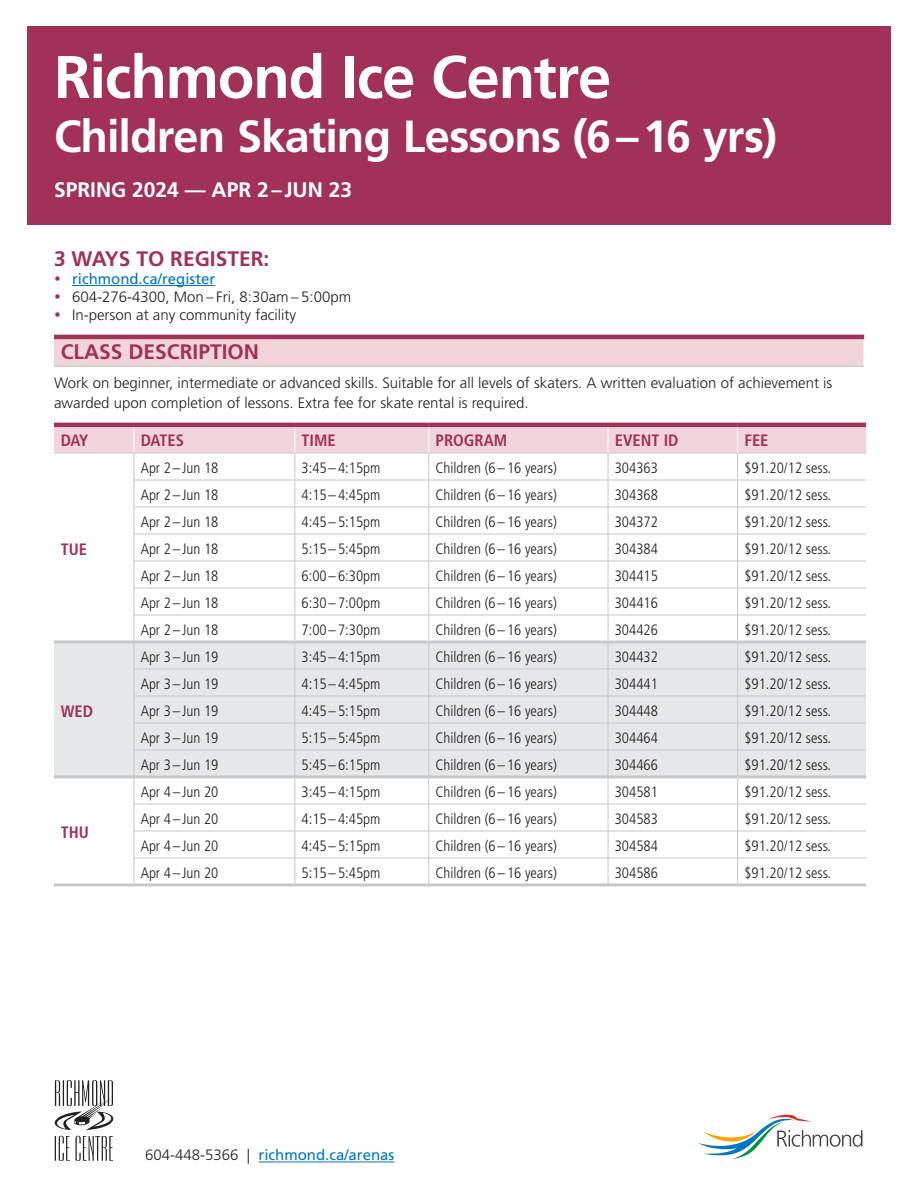
<style>
.page{position:relative;width:918px;height:1188px;background:#fff}
.page>*{position:absolute;margin:0;border:0;box-sizing:border-box;transform-origin:0 0}
.Headline_1{font:700 60px "Frutiger LT Std";letter-spacing:-.02em;color:#fff}
.Headline_1-2{font:700 45px "Frutiger LT Std";letter-spacing:-.02em;color:#fff}
.Subhead_1_no_line_above{font:700 21px "Frutiger LT Std";color:#a13158}
.Subhead_1_no_line_above-2{font:700 21px "Frutiger LT Std";color:#fff}
.Day{font:700 condensed 16.5px "Frutiger LT Std";color:#a13158}
.Table_Body_Text{font:300 condensed 15px "Frutiger LT Std";color:#231f20}
.Body_text{font:300 15px/19.5px "Frutiger LT Std";color:#231f20}
.Body_text-2{font:15px "Frutiger LT Std";color:#0076c8}
.s1{font-weight:300;color:#231f20}
</style>
<div class="page">
<div style="left:27px;top:26px;width:864px;height:198px;background:#a13158"></div>
<hr style="left:72px;top:285px;width:143px;height:1px;background:#0076c8">
<div style="left:54px;top:337px;width:810px;height:29px;background:#f1d5db"></div>
<hr style="left:54px;top:335px;width:810px;height:4px;background:#a13158">
<hr style="left:54px;top:366px;width:810px;height:1px;background:#c7c8ca">
<hr style="left:54px;top:883px;width:80px;height:3px;background:#c7c8ca">
<hr style="left:134px;top:883px;width:161px;height:3px;background:#c7c8ca">
<hr style="left:295px;top:883px;width:134px;height:3px;background:#c7c8ca">
<hr style="left:429px;top:883px;width:179px;height:3px;background:#c7c8ca">
<hr style="left:608px;top:883px;width:130px;height:3px;background:#c7c8ca">
<hr style="left:738px;top:883px;width:128px;height:3px;background:#c7c8ca">
<hr style="left:54px;top:423px;width:80px;height:4px;background:#a13158">
<hr style="left:134px;top:423px;width:161px;height:4px;background:#a13158">
<hr style="left:295px;top:423px;width:134px;height:4px;background:#a13158">
<hr style="left:429px;top:423px;width:179px;height:4px;background:#a13158">
<hr style="left:608px;top:423px;width:130px;height:4px;background:#a13158">
<hr style="left:738px;top:423px;width:128px;height:4px;background:#a13158">
<svg style="left:54px;top:425px;width:812px;height:458px"></svg>
<svg style="left:699px;top:1114px;width:163px;height:45px"></svg>
<svg style="left:55px;top:1136px;width:58px;height:25px"></svg>
<svg style="left:54px;top:1080px;width:60px;height:50px"></svg>
<hr style="left:259px;top:1162px;width:135px;height:1px;background:#0076c8">
<p class="Headline_1" style="left:54px;top:42px;width:559px">Richmond Ice Centre</p>
<p class="Headline_1-2" style="left:54px;top:110px;width:724px">Children Skating Lessons (6–16 yrs)</p>
<p class="Subhead_1_no_line_above-2" style="left:54px;top:178px;width:300px">SPRING 2024 — APR 2– JUN 23</p>
<p class="Subhead_1_no_line_above" style="left:54px;top:246px;width:217px">3 WAYS TO REGISTER:</p>
<p class="Body_text-2" style="left:72px;top:270px;width:145px">richmond.ca/register</p>
<p class="Body_text" style="left:72px;top:287px;width:281px">604-276-4300, Mon – Fri, 8:30am – 5:00pm</p>
<p class="Body_text" style="left:72px;top:305px;width:226px">In-person at any community facility</p>
<p class="Subhead_1_no_line_above" style="left:61px;top:340px;width:200px">CLASS DESCRIPTION</p>
<p class="Body_text" style="left:54px;top:374px;width:780px">Work on beginner, intermediate or advanced skills. Suitable for all levels of skaters. A written evaluation of achievement is awarded upon completion of lessons. Extra fee for skate rental is required.</p>
<p class="Day" style="left:61px;top:431px;width:29px">DAY</p>
<p class="Day" style="left:141px;top:431px;width:45px">DATES</p>
<p class="Day" style="left:302px;top:431px;width:36px">TIME</p>
<p class="Day" style="left:436px;top:431px;width:73px">PROGRAM</p>
<p class="Day" style="left:615px;top:431px;width:65px">EVENT ID</p>
<p class="Day" style="left:744px;top:431px;width:26px">FEE</p>
<p class="Day" style="left:61px;top:539px;width:28px">TUE</p>
<p class="Day" style="left:61px;top:701px;width:34px">WED</p>
<p class="Day" style="left:61px;top:823px;width:30px">THU</p>
<p class="Table_Body_Text" style="left:141px;top:460px;width:79px">Apr 2–Jun 18</p>
<p class="Table_Body_Text" style="left:302px;top:460px;width:80px">3:45 –4:15pm</p>
<p class="Table_Body_Text" style="left:436px;top:460px;width:123px">Children (6 –16 years)</p>
<p class="Table_Body_Text" style="left:615px;top:460px;width:45px">304363</p>
<p class="Table_Body_Text" style="left:744px;top:460px;width:88px">$91.20/12 sess.</p>
<p class="Table_Body_Text" style="left:141px;top:487px;width:79px">Apr 2–Jun 18</p>
<p class="Table_Body_Text" style="left:302px;top:487px;width:80px">4:15 –4:45pm</p>
<p class="Table_Body_Text" style="left:436px;top:487px;width:123px">Children (6 –16 years)</p>
<p class="Table_Body_Text" style="left:615px;top:487px;width:45px">304368</p>
<p class="Table_Body_Text" style="left:744px;top:487px;width:88px">$91.20/12 sess.</p>
<p class="Table_Body_Text" style="left:141px;top:514px;width:79px">Apr 2–Jun 18</p>
<p class="Table_Body_Text" style="left:302px;top:514px;width:80px">4:45 –5:15pm</p>
<p class="Table_Body_Text" style="left:436px;top:514px;width:123px">Children (6 –16 years)</p>
<p class="Table_Body_Text" style="left:615px;top:514px;width:45px">304372</p>
<p class="Table_Body_Text" style="left:744px;top:514px;width:88px">$91.20/12 sess.</p>
<p class="Table_Body_Text" style="left:141px;top:541px;width:79px">Apr 2–Jun 18</p>
<p class="Table_Body_Text" style="left:302px;top:541px;width:80px">5:15 –5:45pm</p>
<p class="Table_Body_Text" style="left:436px;top:541px;width:123px">Children (6 –16 years)</p>
<p class="Table_Body_Text" style="left:615px;top:541px;width:45px">304384</p>
<p class="Table_Body_Text" style="left:744px;top:541px;width:88px">$91.20/12 sess.</p>
<p class="Table_Body_Text" style="left:141px;top:568px;width:79px">Apr 2–Jun 18</p>
<p class="Table_Body_Text" style="left:302px;top:568px;width:80px">6:00 –6:30pm</p>
<p class="Table_Body_Text" style="left:436px;top:568px;width:123px">Children (6 –16 years)</p>
<p class="Table_Body_Text" style="left:615px;top:568px;width:45px">304415</p>
<p class="Table_Body_Text" style="left:744px;top:568px;width:88px">$91.20/12 sess.</p>
<p class="Table_Body_Text" style="left:141px;top:595px;width:79px">Apr 2–Jun 18</p>
<p class="Table_Body_Text" style="left:302px;top:595px;width:80px">6:30 –7:00pm</p>
<p class="Table_Body_Text" style="left:436px;top:595px;width:123px">Children (6 –16 years)</p>
<p class="Table_Body_Text" style="left:615px;top:595px;width:45px">304416</p>
<p class="Table_Body_Text" style="left:744px;top:595px;width:88px">$91.20/12 sess.</p>
<p class="Table_Body_Text" style="left:141px;top:622px;width:79px">Apr 2–Jun 18</p>
<p class="Table_Body_Text" style="left:302px;top:622px;width:80px">7:00 –7:30pm</p>
<p class="Table_Body_Text" style="left:436px;top:622px;width:123px">Children (6 –16 years)</p>
<p class="Table_Body_Text" style="left:615px;top:622px;width:45px">304426</p>
<p class="Table_Body_Text" style="left:744px;top:622px;width:88px">$91.20/12 sess.</p>
<p class="Table_Body_Text" style="left:141px;top:649px;width:79px">Apr 3–Jun 19</p>
<p class="Table_Body_Text" style="left:302px;top:649px;width:80px">3:45 –4:15pm</p>
<p class="Table_Body_Text" style="left:436px;top:649px;width:123px">Children (6 –16 years)</p>
<p class="Table_Body_Text" style="left:615px;top:649px;width:45px">304432</p>
<p class="Table_Body_Text" style="left:744px;top:649px;width:88px">$91.20/12 sess.</p>
<p class="Table_Body_Text" style="left:141px;top:676px;width:79px">Apr 3–Jun 19</p>
<p class="Table_Body_Text" style="left:302px;top:676px;width:80px">4:15 –4:45pm</p>
<p class="Table_Body_Text" style="left:436px;top:676px;width:123px">Children (6 –16 years)</p>
<p class="Table_Body_Text" style="left:615px;top:676px;width:45px">304441</p>
<p class="Table_Body_Text" style="left:744px;top:676px;width:88px">$91.20/12 sess.</p>
<p class="Table_Body_Text" style="left:141px;top:703px;width:79px">Apr 3–Jun 19</p>
<p class="Table_Body_Text" style="left:302px;top:703px;width:80px">4:45 –5:15pm</p>
<p class="Table_Body_Text" style="left:436px;top:703px;width:123px">Children (6 –16 years)</p>
<p class="Table_Body_Text" style="left:615px;top:703px;width:45px">304448</p>
<p class="Table_Body_Text" style="left:744px;top:703px;width:88px">$91.20/12 sess.</p>
<p class="Table_Body_Text" style="left:141px;top:730px;width:79px">Apr 3–Jun 19</p>
<p class="Table_Body_Text" style="left:302px;top:730px;width:80px">5:15 –5:45pm</p>
<p class="Table_Body_Text" style="left:436px;top:730px;width:123px">Children (6 –16 years)</p>
<p class="Table_Body_Text" style="left:615px;top:730px;width:45px">304464</p>
<p class="Table_Body_Text" style="left:744px;top:730px;width:88px">$91.20/12 sess.</p>
<p class="Table_Body_Text" style="left:141px;top:757px;width:79px">Apr 3–Jun 19</p>
<p class="Table_Body_Text" style="left:302px;top:757px;width:80px">5:45 –6:15pm</p>
<p class="Table_Body_Text" style="left:436px;top:757px;width:123px">Children (6 –16 years)</p>
<p class="Table_Body_Text" style="left:615px;top:757px;width:45px">304466</p>
<p class="Table_Body_Text" style="left:744px;top:757px;width:88px">$91.20/12 sess.</p>
<p class="Table_Body_Text" style="left:141px;top:784px;width:79px">Apr 4–Jun 20</p>
<p class="Table_Body_Text" style="left:302px;top:784px;width:80px">3:45 –4:15pm</p>
<p class="Table_Body_Text" style="left:436px;top:784px;width:123px">Children (6 –16 years)</p>
<p class="Table_Body_Text" style="left:615px;top:784px;width:45px">304581</p>
<p class="Table_Body_Text" style="left:744px;top:784px;width:88px">$91.20/12 sess.</p>
<p class="Table_Body_Text" style="left:141px;top:811px;width:79px">Apr 4–Jun 20</p>
<p class="Table_Body_Text" style="left:302px;top:811px;width:80px">4:15 –4:45pm</p>
<p class="Table_Body_Text" style="left:436px;top:811px;width:123px">Children (6 –16 years)</p>
<p class="Table_Body_Text" style="left:615px;top:811px;width:45px">304583</p>
<p class="Table_Body_Text" style="left:744px;top:811px;width:88px">$91.20/12 sess.</p>
<p class="Table_Body_Text" style="left:141px;top:838px;width:79px">Apr 4–Jun 20</p>
<p class="Table_Body_Text" style="left:302px;top:838px;width:80px">4:45 –5:15pm</p>
<p class="Table_Body_Text" style="left:436px;top:838px;width:123px">Children (6 –16 years)</p>
<p class="Table_Body_Text" style="left:615px;top:838px;width:45px">304584</p>
<p class="Table_Body_Text" style="left:744px;top:838px;width:88px">$91.20/12 sess.</p>
<p class="Table_Body_Text" style="left:141px;top:865px;width:79px">Apr 4–Jun 20</p>
<p class="Table_Body_Text" style="left:302px;top:865px;width:80px">5:15 –5:45pm</p>
<p class="Table_Body_Text" style="left:436px;top:865px;width:123px">Children (6 –16 years)</p>
<p class="Table_Body_Text" style="left:615px;top:865px;width:45px">304586</p>
<p class="Table_Body_Text" style="left:744px;top:865px;width:88px">$91.20/12 sess.</p>
<p class="Body_text-2" style="left:145px;top:1146px;width:251px"><span class="s1">604-448-5366 |</span> richmond.ca/arenas</p>
</div>
